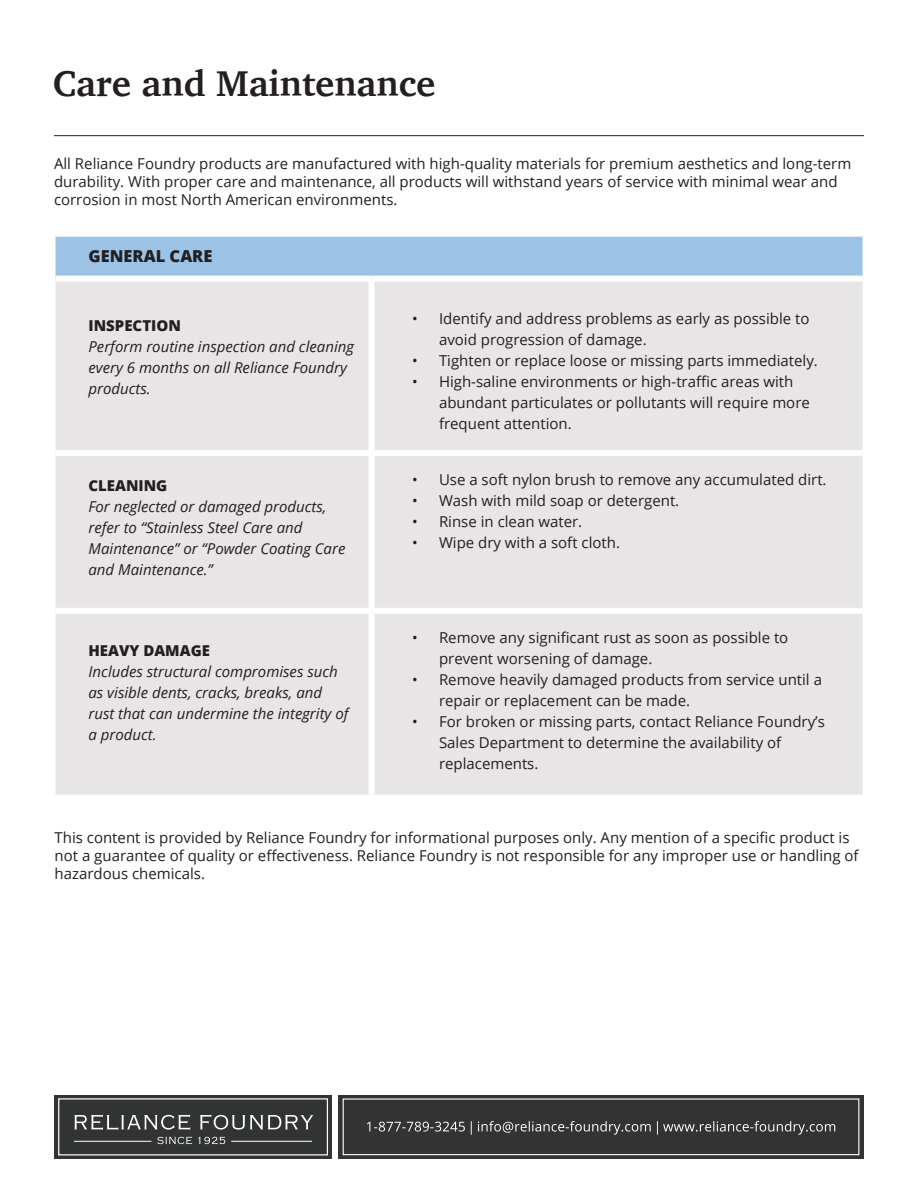
<style>
.page{position:relative;width:918px;height:1188px;background:#fff}
.page>*{position:absolute;margin:0;border:0;box-sizing:border-box;transform-origin:0 0}
.t1{font:700 36.75px "Charter";color:#231f20}
.t2{font:800 16.5px "Open Sans";color:#231f20}
.t3{font:15px/21px "Open Sans";color:#231f20}
.t4{font:italic 15px/21px "Open Sans";color:#231f20}
.t5{font:800 15px "Open Sans";color:#231f20}
</style>
<div class="page">
<div style="left:338px;top:1095px;width:526px;height:64px;background:#323332"></div>
<div style="left:343px;top:1098px;width:516px;height:57px;border:1px solid #fff"></div>
<svg style="left:367px;top:1121px;width:468px;height:14px"></svg>
<div style="left:55px;top:1095px;width:277px;height:64px;background:#323333"></div>
<hr style="left:74px;top:1141px;width:77px;height:1px;background:#fff">
<hr style="left:231px;top:1141px;width:81px;height:1px;background:#fff">
<div style="left:58px;top:1098px;width:270px;height:57px;border:1px solid #fff"></div>
<svg style="left:74px;top:1115px;width:116px;height:15px"></svg>
<svg style="left:200px;top:1114px;width:113px;height:16px"></svg>
<svg style="left:157px;top:1137px;width:35px;height:7px"></svg>
<svg style="left:198px;top:1137px;width:27px;height:7px"></svg>
<hr style="left:54px;top:135px;width:810px;height:1px;background:#231f20">
<div style="left:55px;top:236px;width:808px;height:43px;background:#9cc2e6"></div>
<div style="left:56px;top:282px;width:807px;height:513px;background:#e7e5e6"></div>
<div style="left:369px;top:282px;width:6px;height:168px;background:#fff"></div>
<div style="left:56px;top:450px;width:316px;height:6px;background:#fff"></div>
<div style="left:372px;top:450px;width:491px;height:6px;background:#fff"></div>
<div style="left:369px;top:456px;width:6px;height:152px;background:#fff"></div>
<div style="left:56px;top:608px;width:316px;height:6px;background:#fff"></div>
<div style="left:372px;top:608px;width:491px;height:6px;background:#fff"></div>
<div style="left:369px;top:614px;width:6px;height:181px;background:#fff"></div>
<hr style="left:54px;top:235px;width:318px;height:2px;background:#fff">
<hr style="left:54px;top:237px;width:2px;height:42px;background:#fff">
<hr style="left:372px;top:235px;width:492px;height:2px;background:#fff">
<div style="left:56px;top:276px;width:316px;height:6px;background:#fff"></div>
<div style="left:372px;top:276px;width:491px;height:6px;background:#fff"></div>
<h1 class="t1" style="left:53px;top:51px;width:384px">Care and Maintenance</h1>
<p class="t3" style="left:54px;top:156px;width:799px;line-height:18px">All Reliance Foundry products are manufactured with high-quality materials for premium aesthetics and long-term durability. With proper care and maintenance, all products will withstand years of service with minimal wear and corrosion in most North American environments.</p>
<p class="t2" style="left:88px;top:247px;width:126px">GENERAL CARE</p>
<p class="t5" style="left:88px;top:317px;width:94px">INSPECTION</p>
<p class="t4" style="left:88px;top:337px;width:267px">Perform routine inspection and cleaning every 6 months on all Reliance Foundry products.</p>
<p class="t5" style="left:88px;top:477px;width:80px">CLEANING</p>
<p class="t4" style="left:88px;top:498px;width:258px">For neglected or damaged products, refer to “Stainless Steel Care and<br>Maintenance” or “Powder Coating Care and Maintenance.”</p>
<p class="t5" style="left:88px;top:642px;width:123px">HEAVY DAMAGE</p>
<p class="t4" style="left:88px;top:663px;width:262px">Includes structural compromises such as visible dents, cracks, breaks, and rust that can undermine the integrity of a product.</p>
<p class="t3" style="left:439px;top:309px;width:372px;text-indent:-27px">• Identify and address problems as early as possible to avoid progression of damage.</p>
<p class="t3" style="left:412px;top:351px;width:407px">• Tighten or replace loose or missing parts immediately.</p>
<p class="t3" style="left:439px;top:372px;width:372px;text-indent:-27px">• High-saline environments or high-traffic areas with abundant particulates or pollutants will require more frequent attention.</p>
<p class="t3" style="left:412px;top:470px;width:416px">• Use a soft nylon brush to remove any accumulated dirt.</p>
<p class="t3" style="left:412px;top:491px;width:269px">• Wash with mild soap or detergent.</p>
<p class="t3" style="left:412px;top:512px;width:172px">• Rinse in clean water.</p>
<p class="t3" style="left:412px;top:534px;width:210px">• Wipe dry with a soft cloth.</p>
<p class="t3" style="left:439px;top:628px;width:351px;text-indent:-27px">• Remove any significant rust as soon as possible to prevent worsening of damage.</p>
<p class="t3" style="left:439px;top:670px;width:384px;text-indent:-27px">• Remove heavily damaged products from service until a repair or replacement can be made.</p>
<p class="t3" style="left:439px;top:712px;width:387px;text-indent:-27px">• For broken or missing parts, contact Reliance Foundry’s<br>Sales Department to determine the availability of replacements.</p>
<p class="t3" style="left:55px;top:828px;width:806px;line-height:18px">This content is provided by Reliance Foundry for informational purposes only. Any mention of a specific product is not a guarantee of quality or effectiveness. Reliance Foundry is not responsible for any improper use or handling of hazardous chemicals.</p>
</div>
